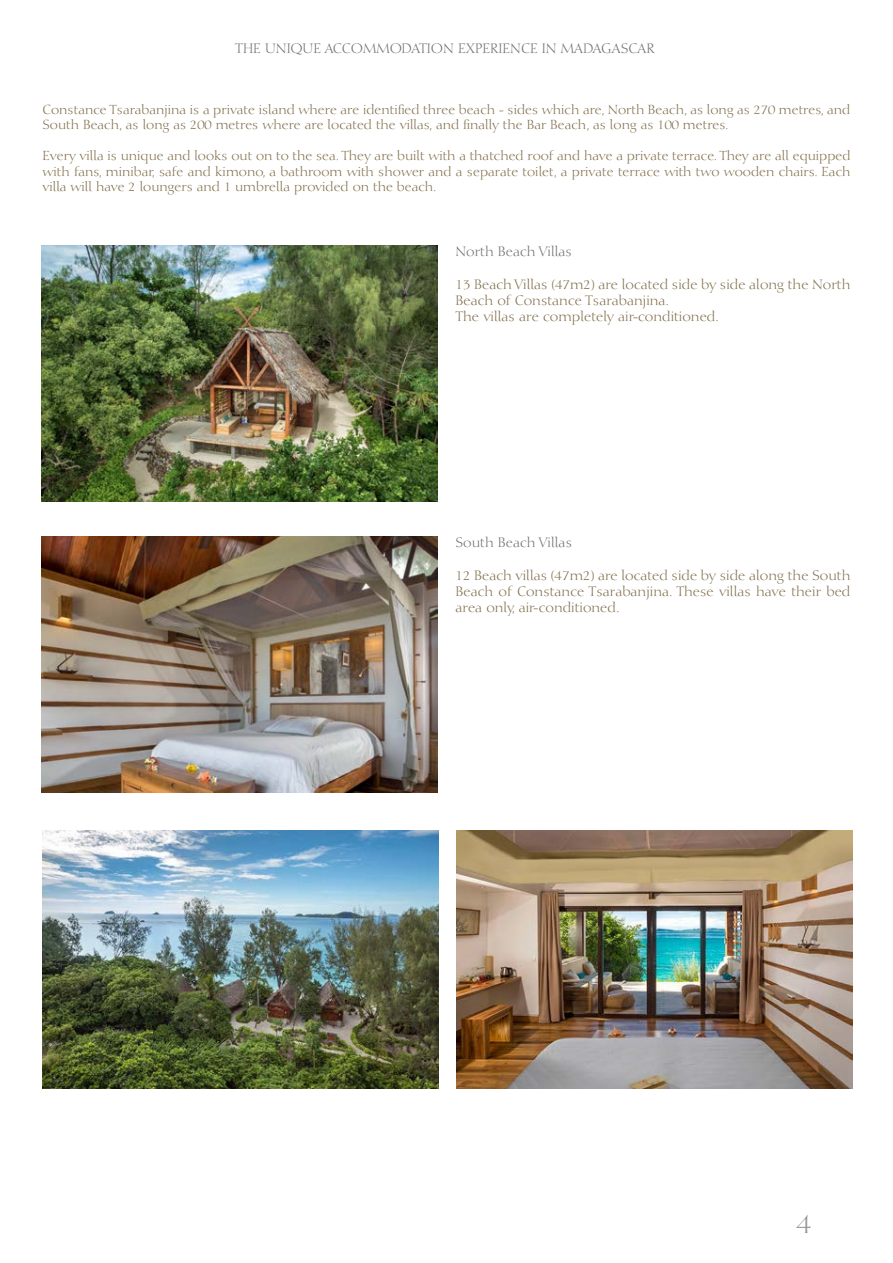
<style>
.page{position:relative;width:893px;height:1263px;background:#fff}
.page>*{position:absolute;margin:0;border:0;box-sizing:border-box;transform-origin:0 0}
.t1{font:27px "Diotima";color:#939598}
.t2{font:13.5px/16.2px "Diotima";color:#806d49}
.t3{font:13.5px "Diotima";color:#6d6e71}
.t4{font:12.9px/15.5px "Diotima";color:#806d49}
</style>
<div class="page">
<img style="left:42px;top:246px;width:395px;height:255px">
<img style="left:42px;top:537px;width:395px;height:255px">
<img style="left:457px;top:830px;width:396px;height:259px">
<img style="left:43px;top:830px;width:396px;height:259px">
<p class="t3" style="left:235px;top:40px;width:421px">THE UNIQUE ACCOMMODATION EXPERIENCE IN MADAGASCAR</p>
<p class="t4" style="left:43px;top:102px;width:809px">Constance Tsarabanjina is a private island where are identified three beach - sides which are, North Beach, as long as 270 metres, and<br>South Beach, as long as 200 metres where are located the villas, and finally the Bar Beach, as long as 100 metres.</p>
<p class="t4" style="left:43px;top:149px;width:809px;text-align:justify">Every villa is unique and looks out on to the sea. They are built with a thatched roof and have a private terrace. They are all equipped with fans, minibar, safe and kimono, a bathroom with shower and a separate toilet, a private terrace with two wooden chairs. Each villa will have 2 loungers and 1 umbrella provided on the beach.</p>
<p class="t3" style="left:455px;top:244px;width:118px">North Beach Villas</p>
<p class="t2" style="left:455px;top:276px;width:396px">13 Beach Villas (47m2) are located side by side along the North<br>Beach of Constance Tsarabanjina.<br>The villas are completely air-conditioned.</p>
<p class="t3" style="left:455px;top:535px;width:118px">South Beach Villas</p>
<p class="t2" style="left:455px;top:567px;width:396px;text-align:justify">12 Beach villas (47m2) are located side by side along the South Beach of Constance Tsarabanjina. These villas have their bed area only, air-conditioned.</p>
<h1 class="t1" style="left:796px;top:1208px;width:17px">4</h1>
</div>
